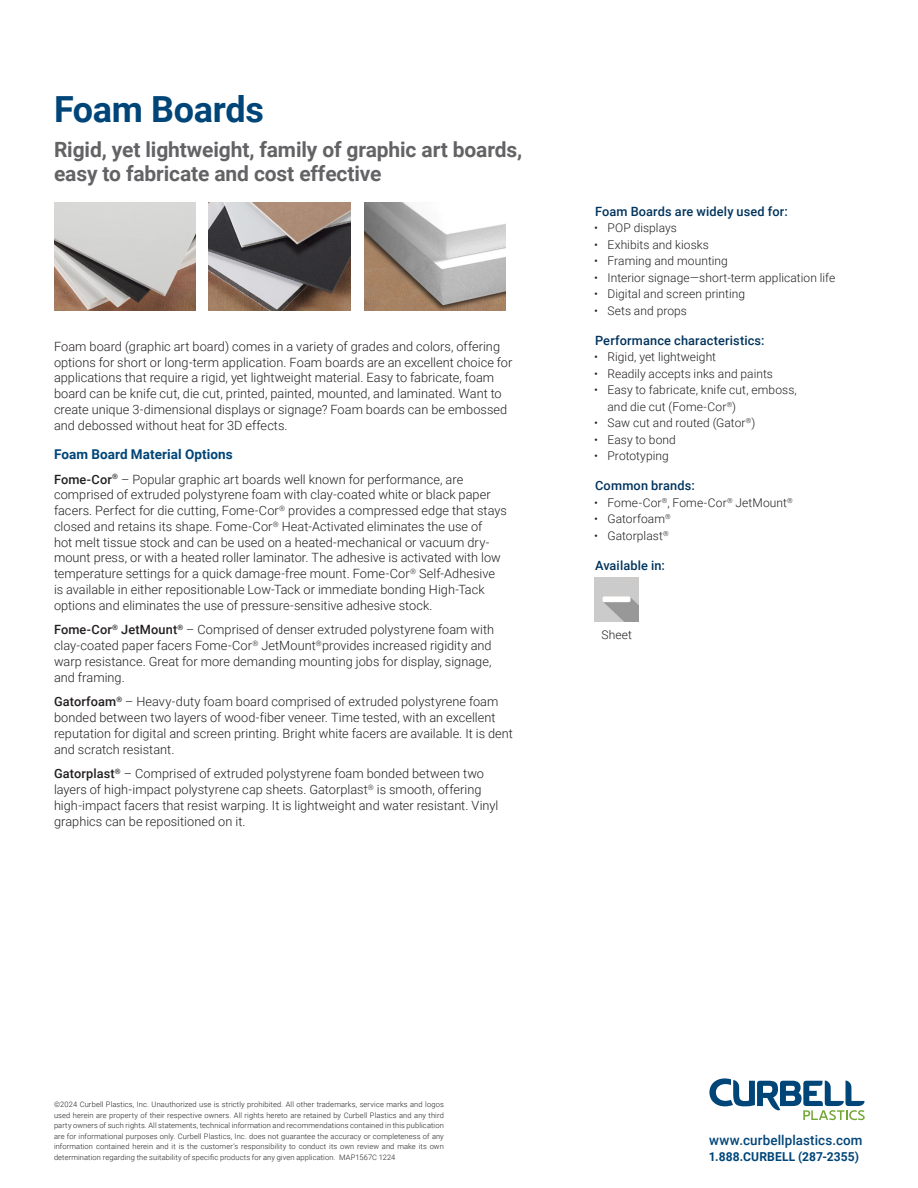
<style>
.page{position:relative;width:918px;height:1188px;background:#fff}
.page>*{position:absolute;margin:0;border:0;box-sizing:border-box;transform-origin:0 0}
.t1{font:700 36px "Roboto";letter-spacing:-.01em;color:#004578}
.t2{font:700 21px/24px "Roboto";letter-spacing:-.005em;color:#636366}
.t3{font:500 13.65px "Roboto";letter-spacing:.01em;color:#004578}
.Paragraph_Style_2{font:700 13.5px "Roboto";letter-spacing:.005em;color:#004578}
.Paragraph_Style_2-2{font:300 12.75px/15.8px "Roboto";color:#231f20}
.t4{font:500 12.75px "Roboto";letter-spacing:.01em;color:#00335d}
.t5{font:700 12.3px "Roboto";letter-spacing:.01em;color:#004578}
.t6{font:300 12px/16.5px "Roboto";letter-spacing:.005em;color:#231f20}
.t7{font:300 7.5px/10.5px "Roboto";letter-spacing:.015em;color:#231f20;text-align:justify}
.s1{font-weight:500}
</style>
<div class="page">
<svg style="left:709px;top:1078px;width:156px;height:42px"></svg>
<img style="left:594px;top:577px;width:44px;height:45px">
<img style="left:54px;top:202px;width:142px;height:108px">
<img style="left:209px;top:202px;width:142px;height:108px">
<img style="left:364px;top:202px;width:142px;height:108px">
<p class="t1" style="left:54px;top:84px;width:212px">Foam Boards</p>
<p class="t2" style="left:54px;top:137px;width:470px">Rigid, yet lightweight, family of graphic art boards, easy to fabricate and cost effective</p>
<p class="Paragraph_Style_2-2" style="left:54px;top:338px;width:460px">Foam board (graphic art board) comes in a variety of grades and colors, offering options for short or long-term application. Foam boards are an excellent choice for applications that require a rigid, yet lightweight material. Easy to fabricate, foam board can be knife cut, die cut, printed, painted, mounted, and laminated. Want to create unique 3-dimensional displays or signage? Foam boards can be embossed and debossed without heat for 3D effects.</p>
<p class="Paragraph_Style_2" style="left:54px;top:445px;width:180px">Foam Board Material Options</p>
<p class="Paragraph_Style_2-2" style="left:54px;top:471px;width:454px"><span class="s1">Fome-Cor</span><sup>®</sup> – Popular graphic art boards well known for performance, are comprised of extruded polystyrene foam with clay-coated white or black paper facers. Perfect for die cutting, Fome-Cor<sup>®</sup> provides a compressed edge that stays closed and retains its shape. Fome-Cor<sup>®</sup> Heat-Activated eliminates the use of<br>hot melt tissue stock and can be used on a heated-mechanical or vacuum dry&shy;mount press, or with a heated roller laminator. The adhesive is activated with low temperature settings for a quick damage-free mount. Fome-Cor<sup>®</sup> Self-Adhesive is available in either repositionable Low-Tack or immediate bonding High-Tack options and eliminates the use of pressure-sensitive adhesive stock.</p>
<p class="Paragraph_Style_2-2" style="left:54px;top:621px;width:442px"><span class="s1">Fome-Cor</span><sup>®</sup> <span class="s1">JetMount</span><sup>®</sup> – Comprised of denser extruded polystyrene foam with clay-coated paper facers Fome-Cor<sup>®</sup> JetMount<sup>®</sup>provides increased rigidity and warp resistance. Great for more demanding mounting jobs for display, signage, and framing.</p>
<p class="Paragraph_Style_2-2" style="left:54px;top:693px;width:461px"><span class="s1">Gatorfoam</span><sup>®</sup> – Heavy-duty foam board comprised of extruded polystyrene foam bonded between two layers of wood-fiber veneer. Time tested, with an excellent reputation for digital and screen printing. Bright white facers are available. It is dent and scratch resistant.</p>
<p class="Paragraph_Style_2-2" style="left:54px;top:765px;width:446px"><span class="s1">Gatorplast</span><sup>®</sup> – Comprised of extruded polystyrene foam bonded between two layers of high-impact polystyrene cap sheets. Gatorplast<sup>®</sup> is smooth, offering high-impact facers that resist warping. It is lightweight and water resistant. Vinyl graphics can be repositioned on it.</p>
<p class="t4" style="left:595px;top:202px;width:194px">Foam Boards are widely used for:</p>
<p class="t6" style="left:594px;top:219px;width:84px">• POP displays</p>
<p class="t6" style="left:594px;top:236px;width:116px">• Exhibits and kiosks</p>
<p class="t6" style="left:594px;top:252px;width:135px">• Framing and mounting</p>
<p class="t6" style="left:594px;top:269px;width:243px">• Interior signage—short-term application life</p>
<p class="t6" style="left:594px;top:285px;width:153px">• Digital and screen printing</p>
<p class="t6" style="left:594px;top:302px;width:95px">• Sets and props</p>
<p class="t4" style="left:595px;top:331px;width:171px">Performance characteristics:</p>
<p class="t6" style="left:594px;top:348px;width:124px">• Rigid, yet lightweight</p>
<p class="t6" style="left:594px;top:365px;width:181px">• Readily accepts inks and paints</p>
<p class="t6" style="left:608px;top:381px;width:191px;text-indent:-14px">• Easy to fabricate, knife cut, emboss, and die cut (Fome-Cor<sup>®</sup>)</p>
<p class="t6" style="left:594px;top:414px;width:163px">• Saw cut and routed (Gator<sup>®</sup>)</p>
<p class="t6" style="left:594px;top:431px;width:83px">• Easy to bond</p>
<p class="t6" style="left:594px;top:447px;width:76px">• Prototyping</p>
<p class="t4" style="left:595px;top:477px;width:101px">Common brands:</p>
<p class="t6" style="left:594px;top:494px;width:200px">• Fome-Cor<sup>®</sup>, Fome-Cor<sup>®</sup> JetMount<sup>®</sup></p>
<p class="t6" style="left:594px;top:510px;width:78px">• Gatorfoam<sup>®</sup></p>
<p class="t6" style="left:594px;top:527px;width:76px">• Gatorplast<sup>®</sup></p>
<p class="t4" style="left:595px;top:556px;width:71px">Available in:</p>
<p class="t6" style="left:601px;top:626px;width:32px">Sheet</p>
<p class="t7" style="left:54px;top:1099px;width:391px">©2024 Curbell Plastics, Inc. Unauthorized use is strictly prohibited. All other trademarks, service marks and logos used herein are property of their respective owners. All rights hereto are retained by Curbell Plastics and any third party owners of such rights. All statements, technical information and recommendations contained in this publication are for informational purposes only. Curbell Plastics, Inc. does not guarantee the accuracy or completeness of any information contained herein and it is the customer’s responsibility to conduct its own review and make its own determination regarding the suitability of specific products for any given application. MAP1567C 1224</p>
<p class="t3" style="left:709px;top:1130px;width:155px">www.curbellplastics.com</p>
<p class="t5" style="left:709px;top:1148px;width:152px">1.888.CURBELL (287-2355)</p>
</div>
